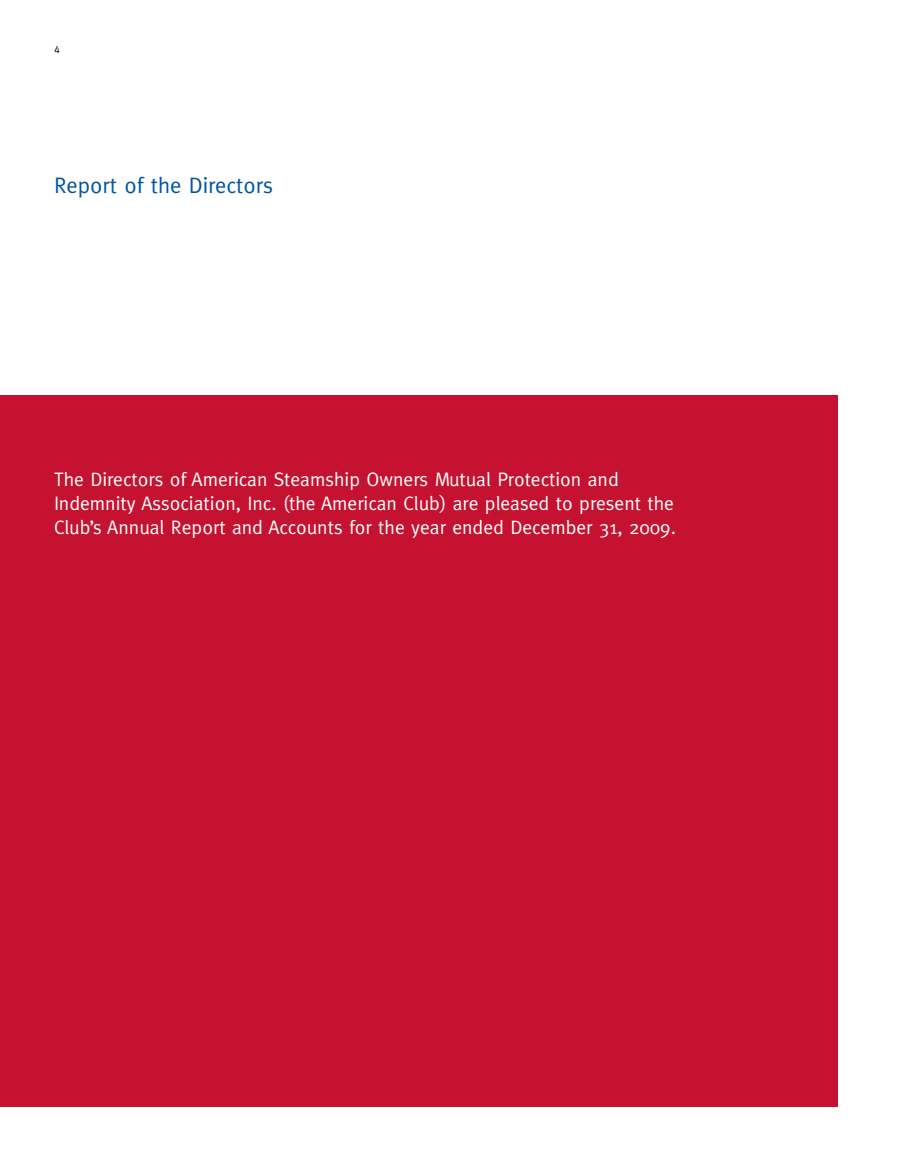
<style>
.page{position:relative;width:918px;height:1161px;background:#fff}
.page>*{position:absolute;margin:0;border:0;box-sizing:border-box;transform-origin:0 0}
.t1{font:22.5px "Meta";color:#0054a4}
.t2{font:19.5px/24px "Meta";color:#fff}
.t3{font:10.5px "Meta Caps";color:#000}
</style>
<div class="page">
<div style="left:0;top:396px;width:838px;height:711px;background:#c41230"></div>
<p class="t3" style="left:54px;top:44px;width:7px">4</p>
<p class="t1" style="left:54px;top:172px;width:221px">Report of the Directors</p>
<p class="t2" style="left:54px;top:467px;width:623px">The Directors of American Steamship Owners Mutual Protection and<br>I ndemnity Association, I nc. (the American Club) are pleased to present the<br>Club’s Annual Report and Accounts for the year ended December 31, 2009.</p>
</div>
